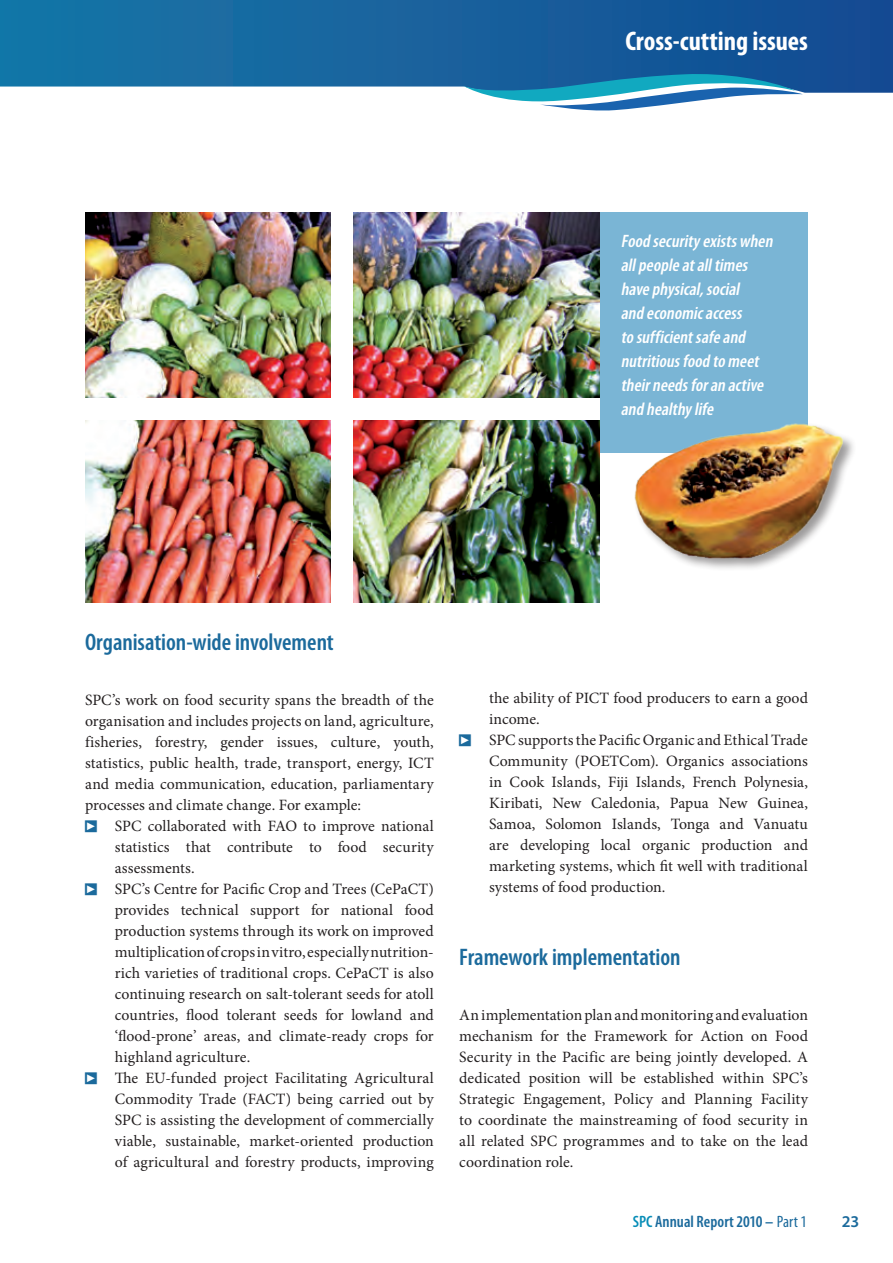
<style>
.page{position:relative;width:893px;height:1263px;background:#fff}
.page>*{position:absolute;margin:0;border:0;box-sizing:border-box;transform-origin:0 0}
.Heading_blanc{font:700 condensed 27px "Myriad Pro";letter-spacing:-.005em;color:#fff}
.Titre_1{font:600 condensed 24px "Myriad Pro";color:#1b6a9c}
.t1{font:italic 600 condensed 18px/24px "Myriad Pro";color:#fff}
.t2{font:600 condensed 16.5px "Myriad Pro";color:#1b6a9c}
.t3{font:600 16.5px "Myriad Pro";color:#1b6a9c}
.puces{font:15.75px/21px "Minion Pro";letter-spacing:.005em;color:#231f20;text-align:justify}
.texte_minion_10_5-14{font:15.75px/21px "Minion Pro";color:#231f20;text-align:justify}
.s1{font-family:"Pointers";color:#1b6a9c}
.s2{color:#078db7}
.s3{font-stretch:normal}
.s4{font-weight:400}
</style>
<div class="page">
<svg style="left:0;top:0;width:893px;height:93px;background:#1f67a0"></svg>
<svg style="left:464px;top:73px;width:339px;height:38px"></svg>
<div style="left:600px;top:213px;width:208px;height:240px;background:#7ab5d5"></div>
<img style="left:85px;top:213px;width:515px;height:390px">
<div style="left:78px;top:398px;width:522px;height:22px;background:#fff"></div>
<div style="left:332px;top:199px;width:21px;height:411px;background:#fff"></div>
<img style="left:634px;top:423px;width:219px;height:146px">
<p class="Heading_blanc" style="left:625px;top:24px;width:184px">Cross-cutting issues</p>
<p class="t1" style="left:621px;top:229px;width:157px">Food securityexistswhen allpeople atalltimes have physical,social<br>and economicaccess<br>to sufficientsafe and nutritiousfood to meet theirneedsforan active and healthylife</p>
<p class="Titre_1" style="left:85px;top:627px;width:250px">Organisation-wide involvement</p>
<p class="texte_minion_10_5-14" style="left:85px;top:690px;width:350px">SPC’s work on food security spans the breadth of the organisation and includes projects on land, agriculture, fisheries, forestry, gender issues, culture, youth, statistics, public health, trade, transport, energy, ICT and media communication, education, parliamentary processes and climate change. For example:</p>
<p class="puces" style="left:115px;top:816px;width:320px;text-indent:-30px"><span class="s1">S</span> SPC collaborated with FAO to improve national statistics that contribute to food security assessments.</p>
<p class="puces" style="left:115px;top:879px;width:320px;text-indent:-30px"><span class="s1">S</span> SPC’s Centre for Pacific Crop and Trees (CePaCT) provides technical support for national food production systems through its work on improved multiplication of crops in vitro, especially nutrition&shy;rich varieties of traditional crops. CePaCT is also continuing research on salt-tolerant seeds for atoll countries, flood tolerant seeds for lowland and ‘flood-prone’ areas, and climate-ready crops for highland agriculture.</p>
<p class="puces" style="left:115px;top:1068px;width:320px;text-indent:-30px"><span class="s1">S</span> The EU-funded project Facilitating Agricultural Commodity Trade (FACT) being carried out by SPC is assisting the development of commercially viable, sustainable, market-oriented production of agricultural and forestry products, improving</p>
<p class="puces" style="left:489px;top:687px;width:320px">the ability of PICT food producers to earn a good income.</p>
<p class="puces" style="left:489px;top:729px;width:320px;text-indent:-30px"><span class="s1">S</span> SPC supports the Pacific Organic and Ethical Trade Community (POETCom). Organics associations in Cook Islands, Fiji Islands, French Polynesia, Kiribati, New Caledonia, Papua New Guinea, Samoa, Solomon Islands, Tonga and Vanuatu are developing local organic production and marketing systems, which fit well with traditional systems of food production.</p>
<p class="Titre_1" style="left:459px;top:942px;width:223px">Framework implementation</p>
<p class="texte_minion_10_5-14" style="left:459px;top:1005px;width:350px">An implementation plan and monitoring and evaluation mechanism for the Framework for Action on Food Security in the Pacific are being jointly developed. A dedicated position will be established within SPC’s Strategic Engagement, Policy and Planning Facility to coordinate the mainstreaming of food security in all related SPC programmes and to take on the lead coordination role.</p>
<p class="t2" style="left:633px;top:1211px;width:175px"><span class="s2">SPC</span> Annual Report 2010 <span class="s3">–</span> <span class="s4">Part 1</span></p>
<p class="t3" style="left:842px;top:1210px;width:19px">23</p>
</div>
